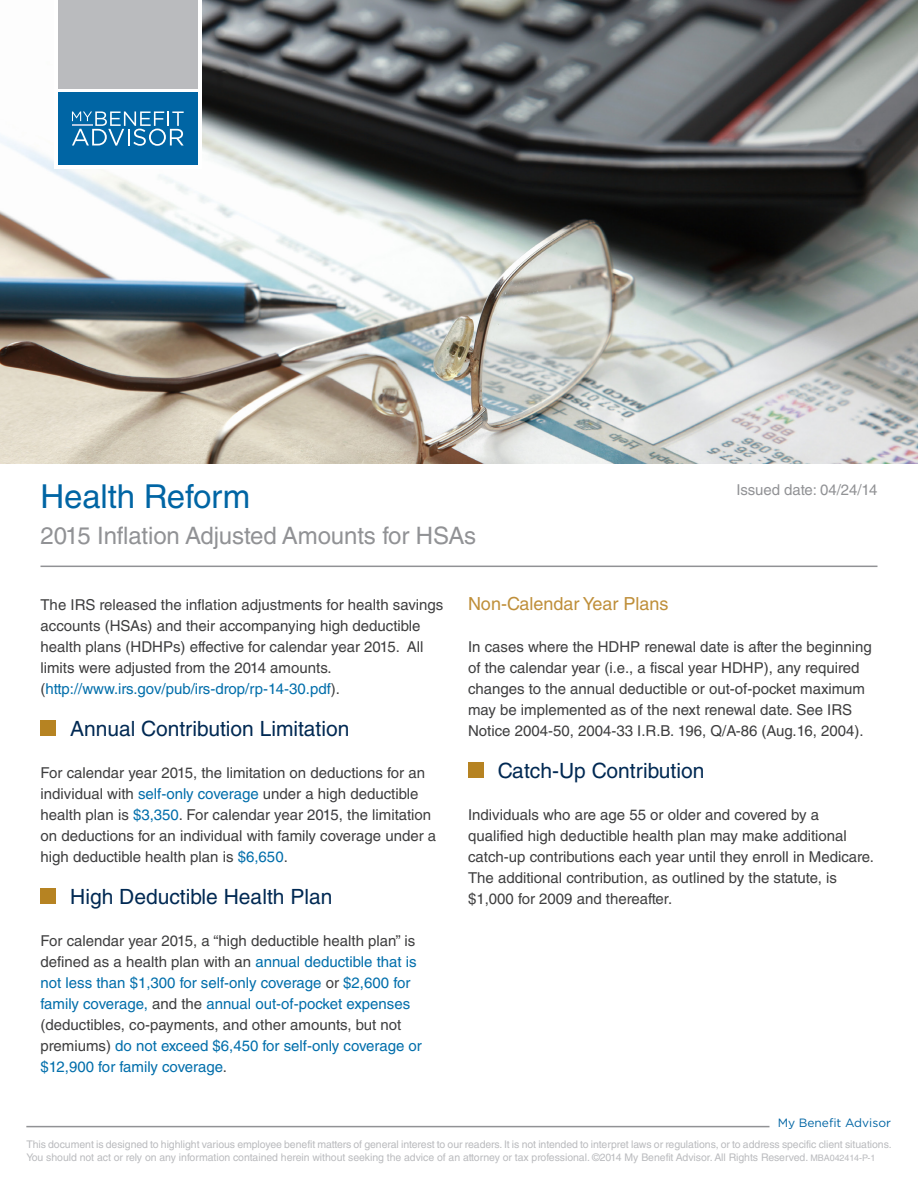
<style>
.page{position:relative;width:918px;height:1188px;background:#fff}
.page>*{position:absolute;margin:0;border:0;box-sizing:border-box;transform-origin:0 0}
.t1{font:33px "Helvetica LT Std";letter-spacing:-.005em;color:#0065a4}
.t2{font:24px "Helvetica LT Std";letter-spacing:-.005em;color:#919295}
.t3{font:21px "Helvetica LT Std";color:#002953}
.t4{font:18px "Helvetica LT Std";color:#bf8f3a}
.t5{font:15px/21px "Helvetica LT Std";color:#3e3e3f}
.t6{font:15px/21px "Helvetica LT Std";color:#006eab}
.t7{font:15px "Helvetica LT Std";letter-spacing:-.005em;color:#919295}
.t8{font:12px "Gotham HTF";color:#0065a4}
.t9{font:10.5px/12.6px "Helvetica LT Std";letter-spacing:-.005em;color:#babbbe}
.s1{color:#006eab}
.s2{color:#3e3e3f}
.s3{font-size:9px}
</style>
<div class="page">
<hr style="left:26px;top:1126px;width:744px;height:1px;background:#919295">
<img style="left:0;top:0;width:918px;height:463px">
<hr style="left:40px;top:566px;width:838px;height:1px;background:#919295">
<div style="left:40px;top:720px;width:16px;height:16px;background:#b68322"></div>
<div style="left:40px;top:888px;width:16px;height:16px;background:#b68322"></div>
<div style="left:468px;top:762px;width:15px;height:16px;background:#b68322"></div>
<div style="left:54px;top:0;width:147px;height:169px;background:#fff"></div>
<div style="left:58px;top:92px;width:139px;height:73px;background:#0065a4"></div>
<svg style="left:72px;top:111px;width:112px;height:35px"></svg>
<hr style="left:72px;top:124px;width:20px;height:2px;background:#b2c7e2">
<div style="left:58px;top:0;width:139px;height:89px;background:#babbbe"></div>
<p class="t1" style="left:40px;top:477px;width:211px">Health Reform</p>
<p class="t2" style="left:40px;top:522px;width:437px">2015 Inflation Adjusted Amounts for HSAs</p>
<p class="t7" style="left:736px;top:481px;width:143px">Issued date: 04/24/14</p>
<p class="t5" style="left:40px;top:594px;width:404px">The IRS released the inflation adjustments for health savings accounts (HSAs) and their accompanying high deductible health plans (HDHPs) effective for calendar year 2015. All limits were adjusted from the 2014 amounts. (<span class="s1">http://www.irs.gov/pub/irs-drop/rp-14-30.pdf</span>).</p>
<p class="t3" style="left:70px;top:716px;width:281px">Annual Contribution Limitation</p>
<p class="t5" style="left:40px;top:762px;width:397px">For calendar year 2015, the limitation on deductions for an individual with <span class="s1">self-only coverage</span> under a high deductible health plan is <span class="s1">$3,350</span>. For calendar year 2015, the limitation on deductions for an individual with family coverage under a high deductible health plan is <span class="s1">$6,650</span>.</p>
<p class="t3" style="left:70px;top:884px;width:264px">High Deductible Health Plan</p>
<p class="t6" style="left:40px;top:930px;width:383px"><span class="s2">For calendar year 2015, a “high deductible health plan” is defined as a health plan with an</span> annual deductible that is not less than $1,300 for self-only coverage <span class="s2">or</span> $2,600 for family coverage, <span class="s2">and the</span> annual out-of-pocket expenses <span class="s2">(deductibles, co-payments, and other amounts, but not premiums)</span> do not exceed $6,450 for self-only coverage or $12,900 for family coverage<span class="s2">.</span></p>
<p class="t4" style="left:468px;top:593px;width:202px">Non-Calendar Year Plans</p>
<p class="t5" style="left:468px;top:636px;width:405px">In cases where the HDHP renewal date is after the beginning of the calendar year (i.e., a fiscal year HDHP), any required changes to the annual deductible or out-of-pocket maximum may be implemented as of the next renewal date. See IRS Notice 2004-50, 2004-33 I.R.B. 196, Q/A-86 (Aug.16, 2004).</p>
<p class="t3" style="left:498px;top:758px;width:208px">Catch-Up Contribution</p>
<p class="t5" style="left:468px;top:804px;width:408px">Individuals who are age 55 or older and covered by a qualified high deductible health plan may make additional catch-up contributions each year until they enroll in Medicare.<br>The additional contribution, as outlined by the statute, is $1,000 for 2009 and thereafter.</p>
<p class="t8" style="left:778px;top:1116px;width:115px">My Benefit Advisor</p>
<p class="t9" style="left:26px;top:1138px;width:867px">This document is designed to highlight various employee benefit matters of general interest to our readers. It is not intended to interpret laws or regulations, or to address specific client situations.<br>You should not act or rely on any information contained herein without seeking the advice of an attorney or tax professional. ©2014 My Benefit Advisor. All Rights Reserved. <span class="s3">MBA042414-P-1</span></p>
</div>
